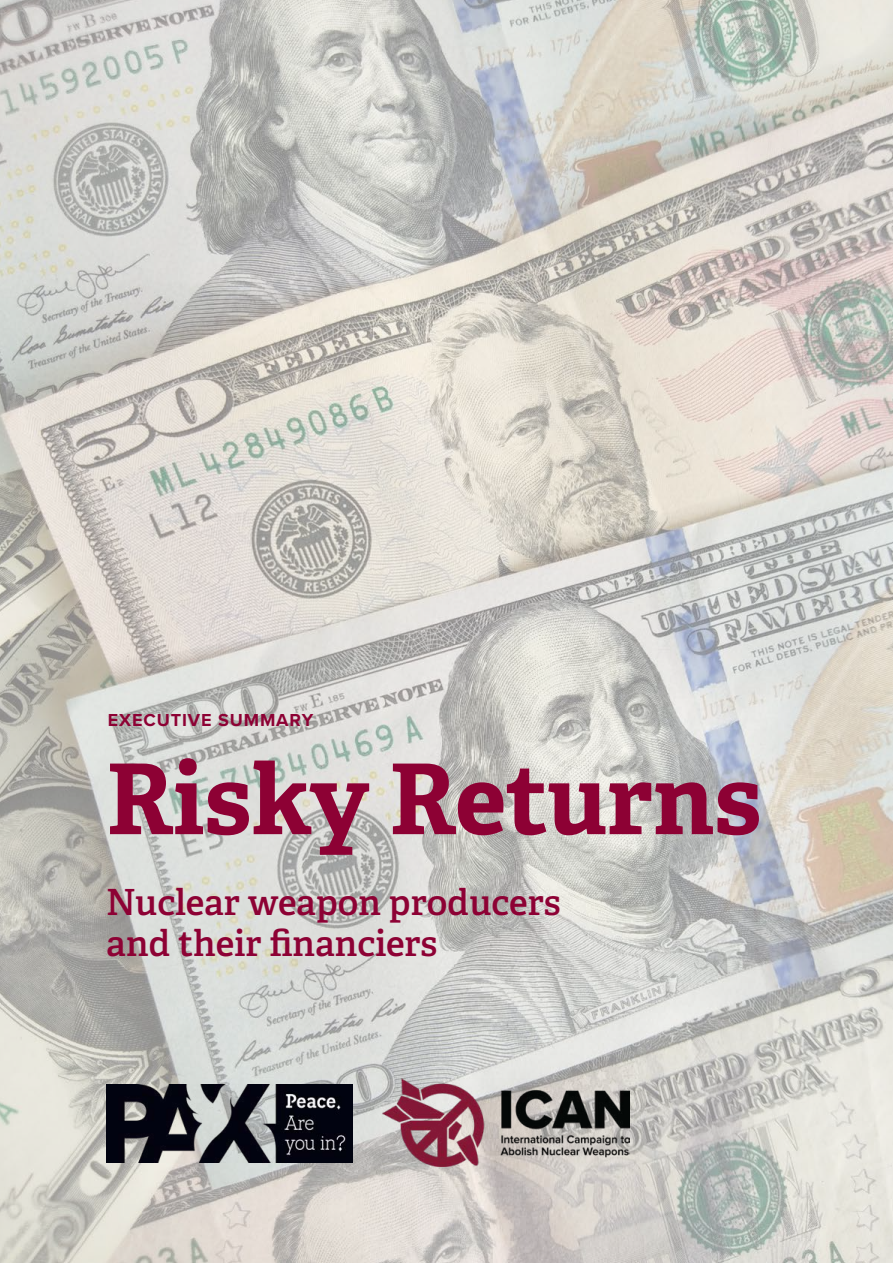
<style>
.page{position:relative;width:893px;height:1263px;background:#fff}
.page>*{position:absolute;margin:0;border:0;box-sizing:border-box;transform-origin:0 0}
.Heading_01{font:700 97.5px "Adelle";color:#8d0134}
.Heading_02{font:600 36px/40.5px "Adelle";color:#8d0134}
.Heading_03{font:700 18px "Proxima Nova";letter-spacing:.05em;color:#8d0134}
</style>
<div class="page">
<img style="left:0;top:0;width:893px;height:1263px">
<img style="left:106px;top:1085px;width:247px;height:77px">
<img style="left:383px;top:1078px;width:246px;height:89px">
<p class="Heading_03" style="left:108px;top:707px;width:207px">EXECUTIVE SUMMARY</p>
<p class="Heading_01" style="left:106px;top:737px;width:657px">Risky Returns</p>
<p class="Heading_02" style="left:106px;top:882px;width:456px">Nuclear weapon producers and their financiers</p>
</div>
